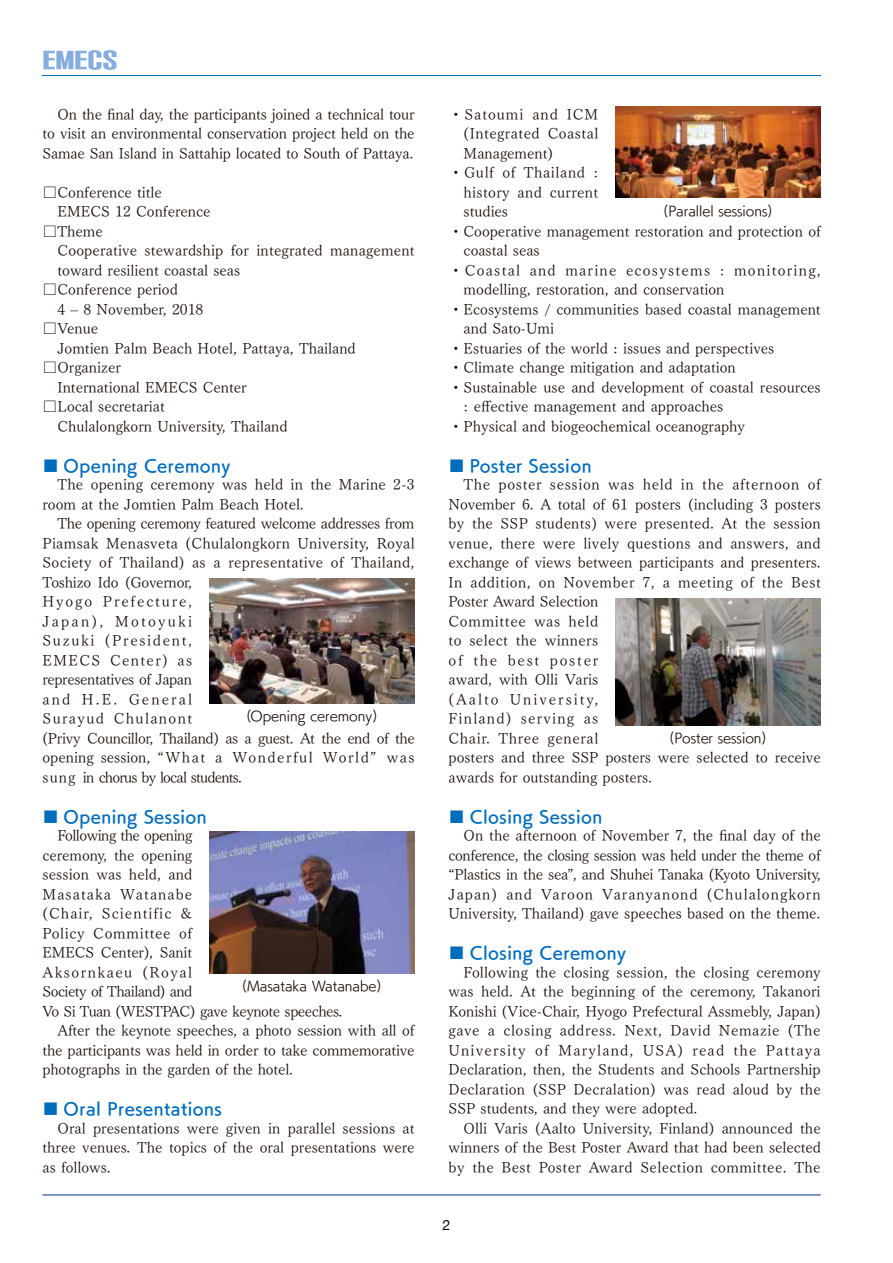
<style>
.page{position:relative;width:893px;height:1263px;background:#fff}
.page>*{position:absolute;margin:0;border:0;box-sizing:border-box;transform-origin:0 0}
.t1{font:16.5px "UD Kakugo Small Pr 6 N DB";letter-spacing:.03em;color:#006cbc}
.t2{font:15px/19.5px "Tsuku Min Pr 5 N L";color:#140700}
.t3{font:15px/19.5px "Tsuku Min Pr 5 N L";letter-spacing:.02em;color:#140700}
.t4{font:15px "Tsuku Min Pr 5 N L";letter-spacing:-.035em;color:#140700}
.t5{font:15px "Tsuku Min Pr 5 N L";letter-spacing:.085em;color:#140700}
.t6{font:15px "Tsuku Min Pr 5 N L";letter-spacing:-.03em;color:#140700}
.t7{font:15px "Tsuku Min Pr 5 N L";letter-spacing:.07em;color:#140700}
.t8{font:15px "Tsuku Min Pr 5 N L";letter-spacing:.045em;color:#140700}
.t9{font:15px "Tsuku Min Pr 5 N L";letter-spacing:.03em;color:#140700}
.t10{font:15px "Tsuku Min Pr 5 N L";letter-spacing:.025em;color:#140700}
.t11{font:15px "Tsuku Min Pr 5 N L";letter-spacing:.1em;color:#140700}
.t12{font:15px "Tsuku Min Pr 5 N L";letter-spacing:.065em;color:#140700}
.t13{font:14.25px "Helvetica Neue";color:#140700}
.t14{font:13.5px "UD Kakugo Small Pr 6 N R";color:#140700}
</style>
<div class="page">
<hr style="left:43px;top:1195px;width:778px;height:1px;background:#003285">
<hr style="left:43px;top:76px;width:778px;height:1px;background:#006cbc">
<svg style="left:43px;top:50px;width:74px;height:20px"></svg>
<img style="left:209px;top:579px;width:206px;height:124px">
<img style="left:615px;top:598px;width:206px;height:127px">
<img style="left:615px;top:106px;width:206px;height:91px">
<img style="left:209px;top:832px;width:206px;height:141px">
<p class="t2" style="left:43px;top:102px;width:374px;text-align:justify;text-indent:15px">On the final day, the participants joined a technical tour to visit an environmental conservation project held on the Samae San Island in Sattahip located to South of Pattaya.</p>
<p class="t2" style="left:58px;top:180px;width:154px;text-indent:-15px">□Conference title<br>EMECS 12 Conference</p>
<p class="t2" style="left:58px;top:219px;width:358px;text-indent:-15px">□Theme<br>Cooperative stewardship for integrated management toward resilient coastal seas</p>
<p class="t2" style="left:58px;top:278px;width:147px;text-indent:-15px">□Conference period<br>4 – 8 November, 2018</p>
<p class="t2" style="left:58px;top:317px;width:300px;text-indent:-15px">□Venue<br>Jomtien Palm Beach Hotel, Pattaya, Thailand</p>
<p class="t2" style="left:58px;top:356px;width:191px;text-indent:-15px">□Organizer<br>International EMECS Center</p>
<p class="t2" style="left:58px;top:395px;width:232px;text-indent:-15px">□Local secretariat<br>Chulalongkorn University, Thailand</p>
<p class="t1" style="left:43px;top:456px;width:190px">■ Opening Ceremony</p>
<p class="t2" style="left:43px;top:473px;width:373px;text-indent:15px">The opening ceremony was held in the Marine 2-3 room at the Jomtien Palm Beach Hotel.</p>
<p class="t3" style="left:43px;top:512px;width:374px;text-indent:15px">The opening ceremony featured welcome addresses from<br>Piamsak Menasveta (Chulalongkorn University, Royal<br>Society of Thailand) as a representative of Thailand,<br>Toshizo Ido (Governor,<br>Hyogo Prefecture,<br>Japan), Motoyuki<br>Suzuki (President,<br>EMECS Center) as<br>representatives of Japan<br>and H.E. General<br>Surayud Chulanont<br>(Privy Councillor, Thailand) as a guest. At the end of the opening session, “What a Wonderful World” was sung in chorus by local students.</p>
<p class="t1" style="left:43px;top:807px;width:166px">■ Opening Session</p>
<p class="t4" style="left:58px;top:822px;width:136px">Following the opening</p>
<p class="t2" style="left:43px;top:843px;width:151px">ceremony, the opening</p>
<p class="t2" style="left:43px;top:863px;width:151px">session was held, and</p>
<p class="t7" style="left:43px;top:880px;width:151px">Masataka Watanabe</p>
<p class="t7" style="left:43px;top:900px;width:151px">(Chair, Scientific &amp;</p>
<p class="t8" style="left:43px;top:919px;width:151px">Policy Committee of</p>
<p class="t2" style="left:43px;top:941px;width:151px">EMECS Center), Sanit</p>
<p class="t11" style="left:43px;top:958px;width:151px">Aksornkaeu (Royal</p>
<p class="t4" style="left:43px;top:978px;width:151px">Society of Thailand) and</p>
<p class="t6" style="left:43px;top:997px;width:301px">Vo Si Tuan (WESTPAC) gave keynote speeches.</p>
<p class="t2" style="left:58px;top:1019px;width:359px">After the keynote speeches, a photo session with all of</p>
<p class="t2" style="left:43px;top:1038px;width:374px">the participants was held in order to take commemorative</p>
<p class="t2" style="left:43px;top:1058px;width:252px">photographs in the garden of the hotel.</p>
<p class="t1" style="left:43px;top:1100px;width:181px">■ Oral Presentations</p>
<p class="t2" style="left:43px;top:1116px;width:374px;text-align:justify;text-indent:15px">Oral presentations were given in parallel sessions at three venues. The topics of the oral presentations were as follows.</p>
<p class="t14" style="left:246px;top:709px;width:133px">(Opening ceremony)</p>
<p class="t14" style="left:242px;top:979px;width:141px">(Masataka Watanabe)</p>
<p class="t12" style="left:449px;top:100px;width:151px">・Satoumi and ICM</p>
<p class="t9" style="left:464px;top:120px;width:136px">(Integrated Coastal</p>
<p class="t2" style="left:464px;top:141px;width:91px">Management)</p>
<p class="t8" style="left:449px;top:159px;width:151px">・Gulf of Thailand :</p>
<p class="t10" style="left:464px;top:178px;width:136px">history and current</p>
<p class="t2" style="left:464px;top:200px;width:46px">studies</p>
<p class="t2" style="left:449px;top:219px;width:374px">・Cooperative management restoration and protection of</p>
<p class="t2" style="left:464px;top:239px;width:78px">coastal seas</p>
<p class="t5" style="left:449px;top:256px;width:374px">・Coastal and marine ecosystems : monitoring,</p>
<p class="t2" style="left:464px;top:278px;width:262px">modelling, restoration, and conservation</p>
<p class="t2" style="left:449px;top:297px;width:374px">・Ecosystems / communities based coastal management</p>
<p class="t2" style="left:464px;top:317px;width:92px">and Sato-Umi</p>
<p class="t2" style="left:449px;top:336px;width:327px">・Estuaries of the world : issues and perspectives</p>
<p class="t2" style="left:449px;top:356px;width:289px">・Climate change mitigation and adaptation</p>
<p class="t2" style="left:449px;top:375px;width:374px">・Sustainable use and development of coastal resources</p>
<p class="t2" style="left:464px;top:395px;width:261px">: effective management and approaches</p>
<p class="t2" style="left:449px;top:414px;width:298px">・Physical and biogeochemical oceanography</p>
<p class="t1" style="left:449px;top:456px;width:144px">■ Poster Session</p>
<p class="t3" style="left:449px;top:473px;width:374px;text-indent:15px">The poster session was held in the afternoon of November 6. A total of 61 posters (including 3 posters by the SSP students) were presented. At the session venue, there were lively questions and answers, and exchange of views between participants and presenters.<br>In addition, on November 7, a meeting of the Best Poster Award Selection<br>Committee was held<br>to select the winners<br>of the best poster<br>award, with Olli Varis<br>(Aalto University,<br>Finland) serving as<br>Chair. Three general<br>posters and three SSP posters were selected to receive awards for outstanding posters.</p>
<p class="t1" style="left:449px;top:807px;width:155px">■ Closing Session</p>
<p class="t2" style="left:449px;top:824px;width:374px;text-align:justify;text-indent:15px">On the afternoon of November 7, the final day of the conference, the closing session was held under the theme of “Plastics in the sea”, and Shuhei Tanaka (Kyoto University, Japan) and Varoon Varanyanond (Chulalongkorn University, Thailand) gave speeches based on the theme.</p>
<p class="t1" style="left:449px;top:944px;width:179px">■ Closing Ceremony</p>
<p class="t2" style="left:449px;top:960px;width:374px;text-align:justify;text-indent:15px">Following the closing session, the closing ceremony was held. At the beginning of the ceremony, Takanori Konishi (Vice-Chair, Hyogo Prefectural Assmebly, Japan) gave a closing address. Next, David Nemazie (The University of Maryland, USA) read the Pattaya Declaration, then, the Students and Schools Partnership Declaration (SSP Decralation) was read aloud by the SSP students, and they were adopted.</p>
<p class="t2" style="left:449px;top:1116px;width:374px;text-align:justify;text-indent:15px">Olli Varis (Aalto University, Finland) announced the winners of the Best Poster Award that had been selected by the Best Poster Award Selection committee. The</p>
<p class="t14" style="left:663px;top:203px;width:111px">(Parallel sessions)</p>
<p class="t14" style="left:669px;top:731px;width:99px">(Poster session)</p>
<p class="t13" style="left:442px;top:1214px;width:9px">2</p>
</div>
